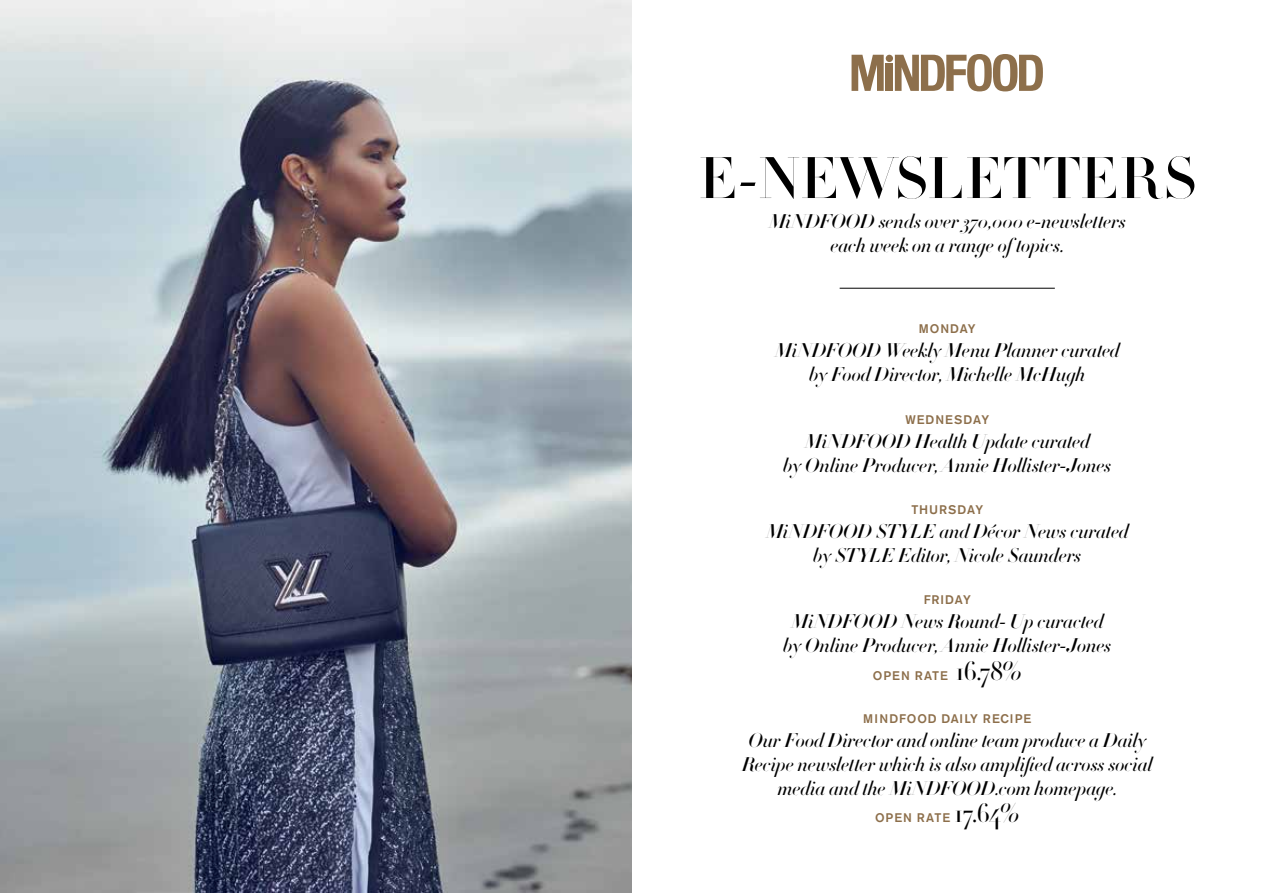
<style>
.page{position:relative;width:1263px;height:893px;background:#fff}
.page>*{position:absolute;margin:0;border:0;box-sizing:border-box;transform-origin:0 0}
.t1{font:500 57.6px "HTF Didot M96";letter-spacing:.005em;color:#000}
.t2{font:italic 500 19.5px/24px "HTF Didot M96";letter-spacing:-.005em;color:#000;text-align:center}
.t3{font:500 12.45px "Akzidenz Grotesk Pro";letter-spacing:.08em;color:#8d6f4b}
.s1{font-family:"HTF Didot M96";font-size:26.55px;color:#000}
</style>
<div class="page">
<img style="left:0;top:0;width:631px;height:893px">
<svg style="left:851px;top:55px;width:33px;height:36px"></svg>
<div style="left:886px;top:63px;width:7px;height:28px;background:#8d6f4b"></div>
<svg style="left:895px;top:54px;width:148px;height:37px"></svg>
<div style="left:886px;top:55px;width:7px;height:7px;background:#8d6f4b;border-radius:50%"></div>
<hr style="left:840px;top:288px;width:215px;height:1px;background:#000">
<h1 class="t1" style="left:698px;top:137px;width:499px">E-NEWSLETTERS</h1>
<p class="t2" style="left:769px;top:208px;width:359px">MiNDFOOD sends over 370,000 e-newsletters each week on a range of topics.</p>
<p class="t3" style="left:919px;top:321px;width:58px">MONDAY</p>
<p class="t2" style="left:775px;top:338px;width:346px">MiNDFOOD Weekly Menu Planner curated by Food Director, Michelle McHugh</p>
<p class="t3" style="left:905px;top:411px;width:85px">WEDNESDAY</p>
<p class="t2" style="left:783px;top:428px;width:330px">MiNDFOOD Health Update curated<br>by Online Producer, Annie Hollister-Jones</p>
<p class="t3" style="left:911px;top:502px;width:73px">THURSDAY</p>
<p class="t2" style="left:766px;top:519px;width:364px">MiNDFOOD STYLE and Décor News curated by STYLE Editor, Nicole Saunders</p>
<p class="t3" style="left:924px;top:592px;width:49px">FRIDAY</p>
<p class="t2" style="left:783px;top:609px;width:330px">MiNDFOOD News Round- Up curacted by Online Producer, Annie Hollister-Jones</p>
<p class="t3" style="left:873px;top:668px;width:150px">OPEN RATE <span class="s1">16.78%</span></p>
<p class="t3" style="left:863px;top:710px;width:169px">MINDFOOD DAILY RECIPE</p>
<p class="t2" style="left:742px;top:727px;width:412px">Our Food Director and online team produce a Daily<br>Recipe newsletter which is also amplified across social media and the MiNDFOOD.com homepage.</p>
<p class="t3" style="left:875px;top:810px;width:146px">OPEN RATE <span class="s1">17.64%</span></p>
</div>
